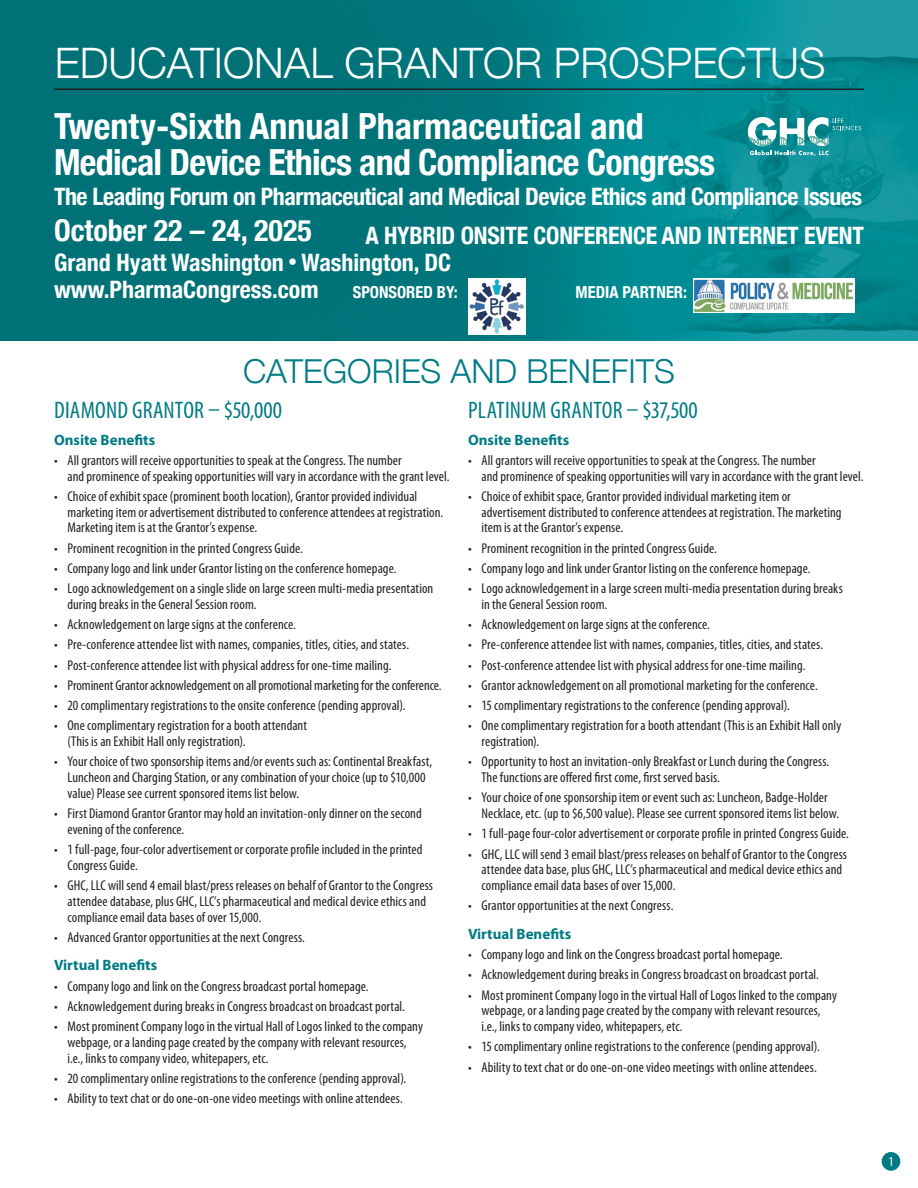
<style>
.page{position:relative;width:918px;height:1188px;background:#fff}
.page>*{position:absolute;margin:0;border:0;box-sizing:border-box;transform-origin:0 0}
.sm_subhead-9pt-red_other{font:300 42px "Helvetica Neue";color:#fff}
.sm_subhead-9pt-red_other-2{font:700 condensed 36px/36px "Helvetica Neue";letter-spacing:-.02em;color:#fff}
.sm_subhead-9pt-red_other-3{font:300 33px "Helvetica Neue";color:#007b85}
.sm_subhead-9pt-red_other-4{font:700 condensed 30px "Helvetica Neue";color:#fff}
.sm_subhead-9pt-red_other-5{font:700 condensed 24px/27px "Helvetica Neue";letter-spacing:-.01em;color:#fff}
.subhead-16pt{font:condensed 24px "Myriad Pro";letter-spacing:.005em;color:#007b85}
.sm_subhead-9pt-red_other-6{font:700 condensed 16.5px "Helvetica Neue";color:#fff}
.sm_subhead-9pt-red_other-7{font:700 15px "Myriad Pro";color:#007b85}
.text_without_bold{font:condensed 14.25px/15.8px "Myriad Pro";letter-spacing:.005em;color:#231f20}
.t1{font:condensed 13.5px "Myriad Pro";color:#fff}
.s1{font-size:18px}
</style>
<div class="page">
<div style="left:882px;top:1152px;width:18px;height:19px;background:#007b85;border-radius:50%"></div>
<img style="left:0;top:0;width:918px;height:340px">
<svg style="left:748px;top:117px;width:113px;height:39px"></svg>
<img style="left:693px;top:278px;width:162px;height:35px">
<hr style="left:54px;top:88px;width:810px;height:2px;background:#231f20">
<img style="left:468px;top:278px;width:57px;height:56px">
<p class="sm_subhead-9pt-red_other" style="left:55px;top:30px;width:772px">EDUCATIONAL GRANTOR PROSPECTUS</p>
<p class="sm_subhead-9pt-red_other-2" style="left:54px;top:106px;width:663px">Twenty-Sixth Annual Pharmaceutical and<br>Medical Device Ethics and Compliance Congress</p>
<p class="sm_subhead-9pt-red_other-5" style="left:54px;top:181px;width:810px">The Leading Forum on Pharmaceutical and Medical Device Ethics and Compliance Issues</p>
<p class="sm_subhead-9pt-red_other-4" style="left:54px;top:205px;width:259px">October 22 – 24, 2025</p>
<p class="sm_subhead-9pt-red_other-5" style="left:54px;top:220px;width:812px;text-indent:312px">A HYBRID ONSITE CONFERENCE AND INTERNET EVENT<br>Grand Hyatt Washington <span class="s1">•</span> Washington, DC</p>
<p class="sm_subhead-9pt-red_other-5" style="left:54px;top:274px;width:266px">www.PharmaCongress.com</p>
<p class="sm_subhead-9pt-red_other-6" style="left:353px;top:278px;width:107px">SPONSORED BY:</p>
<p class="sm_subhead-9pt-red_other-6" style="left:576px;top:278px;width:113px">MEDIA PARTNER:</p>
<p class="sm_subhead-9pt-red_other-3" style="left:243px;top:345px;width:433px">CATEGORIES AND BENEFITS</p>
<p class="subhead-16pt" style="left:54px;top:395px;width:229px">DIAMOND GRANTOR – $50,000</p>
<p class="sm_subhead-9pt-red_other-7" style="left:54px;top:430px;width:103px">Onsite Benefits</p>
<p class="text_without_bold" style="left:67px;top:452px;width:384px;text-indent:-13px">• All grantors will receive opportunities to speak at the Congress. The number<br>and prominence of speaking opportunities will vary in accordance with the grant level.</p>
<p class="text_without_bold" style="left:67px;top:488px;width:377px;text-indent:-13px">• Choice of exhibit space (prominent booth location), Grantor provided individual marketing item or advertisement distributed to conference attendees at registration.<br>Marketing item is at the Grantor’s expense.</p>
<p class="text_without_bold" style="left:54px;top:540px;width:250px">• Prominent recognition in the printed Congress Guide.</p>
<p class="text_without_bold" style="left:54px;top:560px;width:344px">• Company logo and link under Grantor listing on the conference homepage.</p>
<p class="text_without_bold" style="left:67px;top:580px;width:367px;text-indent:-13px">• Logo acknowledgement on a single slide on large screen multi-media presentation during breaks in the General Session room.</p>
<p class="text_without_bold" style="left:54px;top:616px;width:244px">• Acknowledgement on large signs at the conference.</p>
<p class="text_without_bold" style="left:54px;top:637px;width:357px">• Pre-conference attendee list with names, companies, titles, cities, and states.</p>
<p class="text_without_bold" style="left:54px;top:657px;width:339px">• Post-conference attendee list with physical address for one-time mailing.</p>
<p class="text_without_bold" style="left:54px;top:677px;width:389px">• Prominent Grantor acknowledgement on all promotional marketing for the conference.</p>
<p class="text_without_bold" style="left:54px;top:697px;width:353px">• 20 complimentary registrations to the onsite conference (pending approval).</p>
<p class="text_without_bold" style="left:67px;top:718px;width:241px;text-indent:-13px">• One complimentary registration for a booth attendant (This is an Exhibit Hall only registration).</p>
<p class="text_without_bold" style="left:67px;top:754px;width:366px;text-indent:-13px">• Your choice of two sponsorship items and/or events such as: Continental Breakfast,<br>Luncheon and Charging Station, or any combination of your choice (up to $10,000 value) Please see current sponsored items list below.</p>
<p class="text_without_bold" style="left:67px;top:805px;width:356px;text-indent:-13px">• First Diamond Grantor Grantor may hold an invitation-only dinner on the second evening of the conference.</p>
<p class="text_without_bold" style="left:67px;top:841px;width:357px;text-indent:-13px">• 1 full-page, four-color advertisement or corporate profile included in the printed<br>Congress Guide.</p>
<p class="text_without_bold" style="left:67px;top:877px;width:367px;text-indent:-13px">• GHC, LLC will send 4 email blast/press releases on behalf of Grantor to the Congress attendee database, plus GHC, LLC’s pharmaceutical and medical device ethics and compliance email data bases of over 15,000.</p>
<p class="text_without_bold" style="left:54px;top:929px;width:253px">• Advanced Grantor opportunities at the next Congress.</p>
<p class="sm_subhead-9pt-red_other-7" style="left:54px;top:956px;width:105px">Virtual Benefits</p>
<p class="text_without_bold" style="left:54px;top:978px;width:316px">• Company logo and link on the Congress broadcast portal homepage.</p>
<p class="text_without_bold" style="left:54px;top:998px;width:353px">• Acknowledgement during breaks in Congress broadcast on broadcast portal.</p>
<p class="text_without_bold" style="left:67px;top:1018px;width:357px;text-indent:-13px">• Most prominent Company logo in the virtual Hall of Logos linked to the company webpage, or a landing page created by the company with relevant resources, i.e., links to company video, whitepapers, etc.</p>
<p class="text_without_bold" style="left:54px;top:1070px;width:354px">• 20 complimentary online registrations to the conference (pending approval).</p>
<p class="text_without_bold" style="left:54px;top:1090px;width:350px">• Ability to text chat or do one-on-one video meetings with online attendees.</p>
<p class="subhead-16pt" style="left:468px;top:395px;width:231px">PLATINUM GRANTOR – $37,500</p>
<p class="sm_subhead-9pt-red_other-7" style="left:468px;top:430px;width:103px">Onsite Benefits</p>
<p class="text_without_bold" style="left:481px;top:452px;width:384px;text-indent:-13px">• All grantors will receive opportunities to speak at the Congress. The number<br>and prominence of speaking opportunities will vary in accordance with the grant level.</p>
<p class="text_without_bold" style="left:481px;top:488px;width:362px;text-indent:-13px">• Choice of exhibit space, Grantor provided individual marketing item or advertisement distributed to conference attendees at registration. The marketing item is at the Grantor’s expense.</p>
<p class="text_without_bold" style="left:468px;top:540px;width:250px">• Prominent recognition in the printed Congress Guide.</p>
<p class="text_without_bold" style="left:468px;top:560px;width:344px">• Company logo and link under Grantor listing on the conference homepage.</p>
<p class="text_without_bold" style="left:481px;top:580px;width:363px;text-indent:-13px">• Logo acknowledgement in a large screen multi-media presentation during breaks in the General Session room.</p>
<p class="text_without_bold" style="left:468px;top:616px;width:244px">• Acknowledgement on large signs at the conference.</p>
<p class="text_without_bold" style="left:468px;top:637px;width:357px">• Pre-conference attendee list with names, companies, titles, cities, and states.</p>
<p class="text_without_bold" style="left:468px;top:657px;width:339px">• Post-conference attendee list with physical address for one-time mailing.</p>
<p class="text_without_bold" style="left:468px;top:677px;width:351px">• Grantor acknowledgement on all promotional marketing for the conference.</p>
<p class="text_without_bold" style="left:468px;top:697px;width:323px">• 15 complimentary registrations to the conference (pending approval).</p>
<p class="text_without_bold" style="left:481px;top:718px;width:361px;text-indent:-13px">• One complimentary registration for a booth attendant (This is an Exhibit Hall only registration).</p>
<p class="text_without_bold" style="left:481px;top:754px;width:349px;text-indent:-13px">• Opportunity to host an invitation-only Breakfast or Lunch during the Congress.<br>The functions are offered first come, first served basis.</p>
<p class="text_without_bold" style="left:481px;top:790px;width:359px;text-indent:-13px">• Your choice of one sponsorship item or event such as: Luncheon, Badge-Holder<br>Necklace, etc. (up to $6,500 value). Please see current sponsored items list below.</p>
<p class="text_without_bold" style="left:468px;top:826px;width:383px">• 1 full-page four-color advertisement or corporate profile in printed Congress Guide.</p>
<p class="text_without_bold" style="left:481px;top:846px;width:367px;text-indent:-13px">• GHC, LLC will send 3 email blast/press releases on behalf of Grantor to the Congress attendee data base, plus GHC, LLC’s pharmaceutical and medical device ethics and compliance email data bases of over 15,000.</p>
<p class="text_without_bold" style="left:468px;top:898px;width:207px">• Grantor opportunities at the next Congress.</p>
<p class="sm_subhead-9pt-red_other-7" style="left:468px;top:924px;width:105px">Virtual Benefits</p>
<p class="text_without_bold" style="left:468px;top:946px;width:316px">• Company logo and link on the Congress broadcast portal homepage.</p>
<p class="text_without_bold" style="left:468px;top:967px;width:353px">• Acknowledgement during breaks in Congress broadcast on broadcast portal.</p>
<p class="text_without_bold" style="left:481px;top:987px;width:357px;text-indent:-13px">• Most prominent Company logo in the virtual Hall of Logos linked to the company webpage, or a landing page created by the company with relevant resources, i.e., links to company video, whitepapers, etc.</p>
<p class="text_without_bold" style="left:468px;top:1039px;width:353px">• 15 complimentary online registrations to the conference (pending approval).</p>
<p class="text_without_bold" style="left:468px;top:1059px;width:350px">• Ability to text chat or do one-on-one video meetings with online attendees.</p>
<p class="t1" style="left:889px;top:1153px;width:7px">1</p>
</div>
